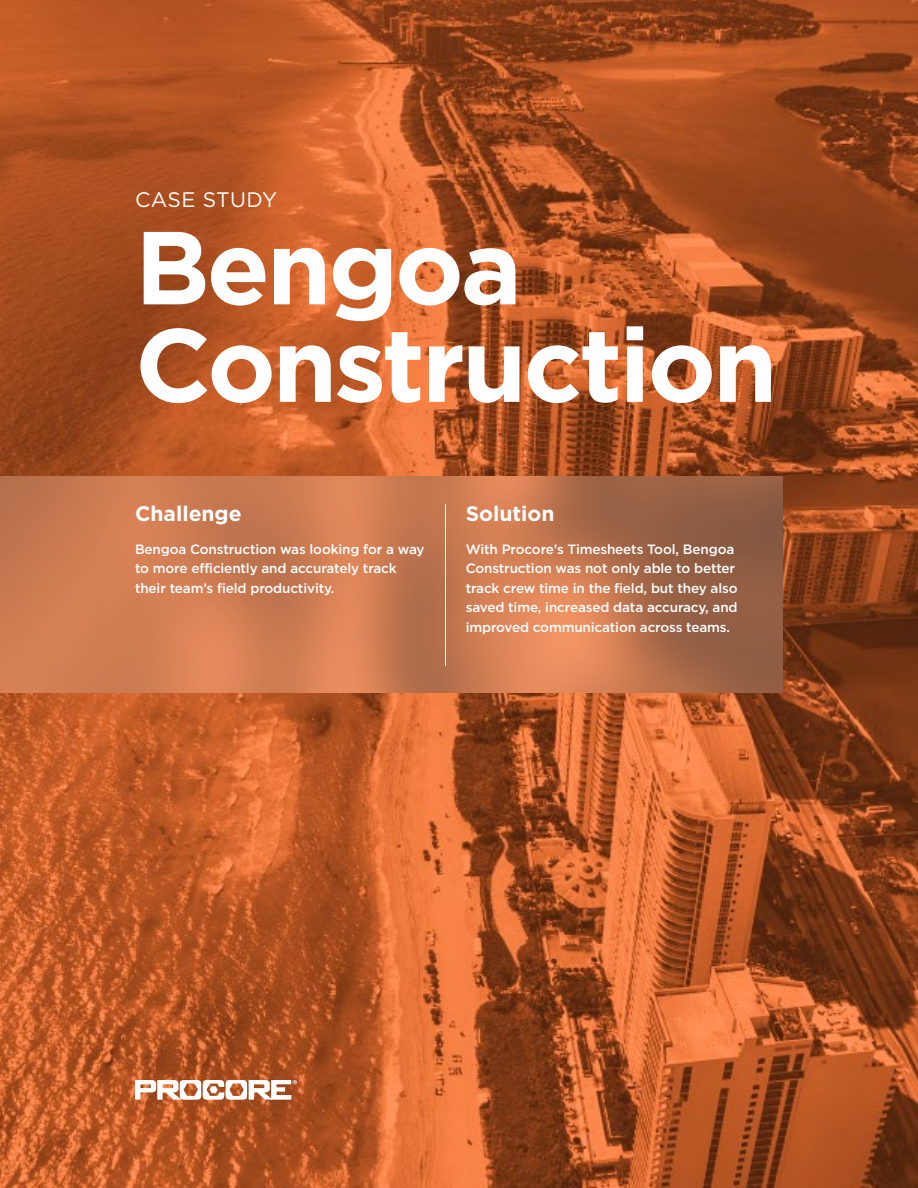
<style>
.page{position:relative;width:918px;height:1188px;background:#fff}
.page>*{position:absolute;margin:0;border:0;box-sizing:border-box;transform-origin:0 0}
.t1{font:700 103.5px/97.5px "Gotham";letter-spacing:-.03em;color:#fff}
.t2{font:700 21px "Gotham";color:#fff}
.t3{font:21px "Gotham";letter-spacing:.02em;color:#fff}
.t4{font:500 13.5px/19.5px "Gotham";letter-spacing:-.01em;color:#fff}
</style>
<div class="page">
<img style="left:0;top:0;width:918px;height:1188px">
<svg style="left:135px;top:1080px;width:162px;height:20px"></svg>
<img style="left:0;top:477px;width:783px;height:216px">
<hr style="left:445px;top:504px;width:1px;height:162px;background:#fff">
<h2 class="t3" style="left:135px;top:186px;width:144px">CASE STUDY</h2>
<h1 class="t1" style="left:135px;top:218px;width:644px">Bengoa<br>Construction</h1>
<h2 class="t2" style="left:135px;top:499px;width:108px">Challenge</h2>
<p class="t4" style="left:135px;top:539px;width:291px">Bengoa Construction was looking for a way to more efficiently and accurately track their team’s field productivity.</p>
<h2 class="t2" style="left:466px;top:499px;width:90px">Solution</h2>
<p class="t4" style="left:466px;top:539px;width:273px">With Procore’s Timesheets Tool, Bengoa Construction was not only able to better track crew time in the field, but they also saved time, increased data accuracy, and improved communication across teams.</p>
</div>
